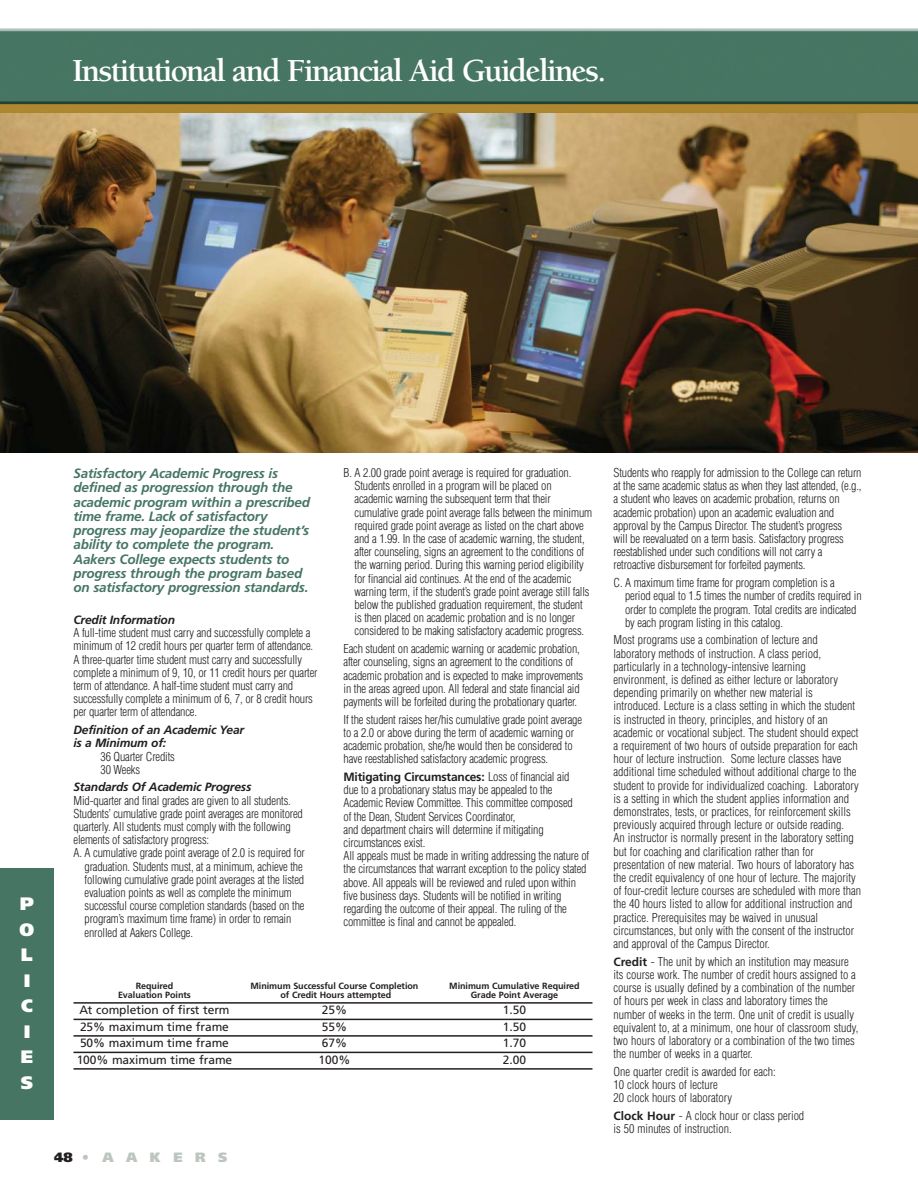
<style>
.page{position:relative;width:918px;height:1188px;background:#fff}
.page>*{position:absolute;margin:0;border:0;box-sizing:border-box;transform-origin:0 0}
.t1{font:700 33px "Berkeley";letter-spacing:-.055em;color:#fff}
.t2{font:900 18px/25.5px "Frutiger LT";color:#fff}
.t3{font:italic 700 13.5px/14.2px "Frutiger LT";letter-spacing:-.015em;color:#467663}
.t4{font:900 13.5px "Frutiger LT";letter-spacing:.925em;color:#bcc6bf}
.t5{font:300 condensed 12px/13.2px "Helvetica";letter-spacing:-.015em;color:#231f20}
.t6{font:12px "Frutiger LT";letter-spacing:-.005em;color:#231f20}
.t7{font:italic 700 12px "Frutiger LT";letter-spacing:-.015em;color:#231f20}
.t8{font:700 9px "Frutiger LT";letter-spacing:-.005em;color:#231f20}
.s1{font-family:"Frutiger LT";font-weight:700;font-style:italic;font-stretch:normal}
.s2{font-family:"Frutiger LT";font-weight:700;font-stretch:normal}
.s3{color:#231f20}
</style>
<div class="page">
<img style="left:0;top:112px;width:918px;height:341px">
<img style="left:0;top:28px;width:918px;height:84px">
<hr style="left:74px;top:1002px;width:518px;height:2px;background:#231f20">
<hr style="left:74px;top:1019px;width:518px;height:1px;background:#231f20">
<hr style="left:74px;top:1035px;width:518px;height:2px;background:#231f20">
<hr style="left:74px;top:1052px;width:518px;height:1px;background:#231f20">
<hr style="left:74px;top:1068px;width:518px;height:2px;background:#231f20">
<div style="left:0;top:868px;width:54px;height:252px;background:#467663"></div>
<p class="t1" style="left:72px;top:57px;width:536px">Institutional and Financial Aid Guidelines.</p>
<p class="t2" style="left:20px;top:892px;width:16px">P<br>O<br>L<br>I<br>C<br>I<br>E<br>S</p>
<p class="t3" style="left:74px;top:467px;width:238px">Satisfactory Academic Progress is defined as progression through the academic program within a prescribed time frame. Lack of satisfactory progress may jeopardize the student’s ability to complete the program.<br>Aakers College expects students to progress through the program based on satisfactory progression standards.</p>
<p class="t5" style="left:74px;top:614px;width:246px"><span class="s1">Credit Information<br></span>A full-time student must carry and successfully complete a minimum of 12 credit hours per quarter term of attendance.<br>A three-quarter time student must carry and successfully complete a minimum of 9, 10, or 11 credit hours per quarter term of attendance. A half-time student must carry and successfully complete a minimum of 6, 7, or 8 credit hours per quarter term of attendance.</p>
<p class="t7" style="left:74px;top:725px;width:172px">Definition of an Academic Year</p>
<p class="t7" style="left:74px;top:738px;width:94px">is a Minimum of:</p>
<p class="t5" style="left:100px;top:751px;width:76px">36 Quarter Credits</p>
<p class="t5" style="left:100px;top:764px;width:41px">30 Weeks</p>
<p class="t7" style="left:74px;top:782px;width:179px">Standards Of Academic Progress</p>
<p class="t5" style="left:74px;top:795px;width:219px">Mid-quarter and final grades are given to all students.</p>
<p class="t5" style="left:74px;top:808px;width:231px">Students’ cumulative grade point averages are monitored</p>
<p class="t5" style="left:74px;top:821px;width:219px">quarterly. All students must comply with the following</p>
<p class="t5" style="left:74px;top:834px;width:137px">elements of satisfactory progress:</p>
<p class="t5" style="left:74px;top:848px;width:233px">A. A cumulative grade point average of 2.0 is required for</p>
<p class="t5" style="left:85px;top:861px;width:220px">graduation. Students must, at a minimum, achieve the</p>
<p class="t5" style="left:85px;top:874px;width:221px">following cumulative grade point averages at the listed</p>
<p class="t5" style="left:85px;top:887px;width:209px">evaluation points as well as complete the minimum</p>
<p class="t5" style="left:85px;top:900px;width:221px">successful course completion standards (based on the</p>
<p class="t5" style="left:85px;top:914px;width:208px">program’s maximum time frame) in order to remain</p>
<p class="t5" style="left:85px;top:927px;width:110px">enrolled at Aakers College.</p>
<p class="t5" style="left:355px;top:467px;width:239px;text-indent:-11px">B. A 2.00 grade point average is required for graduation.<br>Students enrolled in a program will be placed on academic warning the subsequent term that their cumulative grade point average falls between the minimum required grade point average as listed on the chart above and a 1.99. In the case of academic warning, the student, after counseling, signs an agreement to the conditions of the warning period. During this warning period eligibility for financial aid continues. At the end of the academic warning term, if the student’s grade point average still falls below the published graduation requirement, the student is then placed on academic probation and is no longer considered to be making satisfactory academic progress.</p>
<p class="t5" style="left:344px;top:643px;width:241px">Each student on academic warning or academic probation, after counseling, signs an agreement to the conditions of academic probation and is expected to make improvements in the areas agreed upon. All federal and state financial aid payments will be forfeited during the probationary quarter.</p>
<p class="t5" style="left:344px;top:714px;width:240px">If the student raises her/his cumulative grade point average to a 2.0 or above during the term of academic warning or academic probation, she/he would then be considered to have reestablished satisfactory academic progress.</p>
<p class="t5" style="left:343px;top:771px;width:247px"><span class="s2">Mitigating Circumstances:</span> Loss of financial aid<br>due to a probationary status may be appealed to the Academic Review Committee. This committee composed<br>of the Dean, Student Services Coordinator,<br>and department chairs will determine if mitigating circumstances exist.<br>All appeals must be made in writing addressing the nature of the circumstances that warrant exception to the policy stated above. All appeals will be reviewed and ruled upon within five business days. Students will be notified in writing regarding the outcome of their appeal. The ruling of the committee is final and cannot be appealed.</p>
<p class="t8" style="left:136px;top:982px;width:39px">Required</p>
<p class="t8" style="left:251px;top:982px;width:169px">Minimum Successful Course Completion</p>
<p class="t8" style="left:449px;top:982px;width:132px">Minimum Cumulative Required</p>
<p class="t8" style="left:118px;top:991px;width:74px">Evaluation Points</p>
<p class="t8" style="left:280px;top:991px;width:112px">of Credit Hours attempted</p>
<p class="t8" style="left:471px;top:991px;width:89px">Grade Point Average</p>
<p class="t6" style="left:79px;top:1005px;width:152px">At completion of first term</p>
<p class="t6" style="left:322px;top:1005px;width:27px">25%</p>
<p class="t6" style="left:503px;top:1005px;width:25px">1.50</p>
<p class="t6" style="left:80px;top:1021px;width:150px">25% maximum time frame</p>
<p class="t6" style="left:322px;top:1021px;width:27px">55%</p>
<p class="t6" style="left:503px;top:1021px;width:25px">1.50</p>
<p class="t6" style="left:80px;top:1038px;width:150px">50% maximum time frame</p>
<p class="t6" style="left:322px;top:1038px;width:27px">67%</p>
<p class="t6" style="left:503px;top:1038px;width:25px">1.70</p>
<p class="t6" style="left:77px;top:1054px;width:157px">100% maximum time frame</p>
<p class="t6" style="left:319px;top:1054px;width:33px">100%</p>
<p class="t6" style="left:503px;top:1054px;width:25px">2.00</p>
<p class="t4" style="left:54px;top:1152px;width:175px"><span class="s3">48</span>• AAKERS</p>
<p class="t5" style="left:614px;top:467px;width:250px">Students who reapply for admission to the College can return at the same academic status as when they last attended, (e.g., a student who leaves on academic probation, returns on academic probation) upon an academic evaluation and approval by the Campus Director. The student’s progress<br>will be reevaluated on a term basis. Satisfactory progress reestablished under such conditions will not carry a retroactive disbursement for forfeited payments.</p>
<p class="t5" style="left:625px;top:577px;width:238px;text-indent:-12px">C. A maximum time frame for program completion is a period equal to 1.5 times the number of credits required in order to complete the program. Total credits are indicated by each program listing in this catalog.</p>
<p class="t5" style="left:614px;top:634px;width:249px">Most programs use a combination of lecture and laboratory methods of instruction. A class period, particularly in a technology-intensive learning environment, is defined as either lecture or laboratory depending primarily on whether new material is introduced. Lecture is a class setting in which the student is instructed in theory, principles, and history of an academic or vocational subject. The student should expect a requirement of two hours of outside preparation for each hour of lecture instruction. Some lecture classes have additional time scheduled without additional charge to the student to provide for individualized coaching. Laboratory is a setting in which the student applies information and demonstrates, tests, or practices, for reinforcement skills previously acquired through lecture or outside reading.<br>An instructor is normally present in the laboratory setting but for coaching and clarification rather than for presentation of new material. Two hours of laboratory has the credit equivalency of one hour of lecture. The majority of four-credit lecture courses are scheduled with more than the 40 hours listed to allow for additional instruction and practice. Prerequisites may be waived in unusual circumstances, but only with the consent of the instructor and approval of the Campus Director.</p>
<p class="t5" style="left:614px;top:956px;width:246px"><span class="s2">Credit</span> - The unit by which an institution may measure its course work. The number of credit hours assigned to a course is usually defined by a combination of the number of hours per week in class and laboratory times the number of weeks in the term. One unit of credit is usually equivalent to, at a minimum, one hour of classroom study, two hours of laboratory or a combination of the two times the number of weeks in a quarter.</p>
<p class="t5" style="left:614px;top:1066px;width:164px">One quarter credit is awarded for each:<br>10 clock hours of lecture<br>20 clock hours of laboratory</p>
<p class="t5" style="left:614px;top:1110px;width:192px"><span class="s2">Clock Hour</span> - A clock hour or class period is 50 minutes of instruction.</p>
</div>
